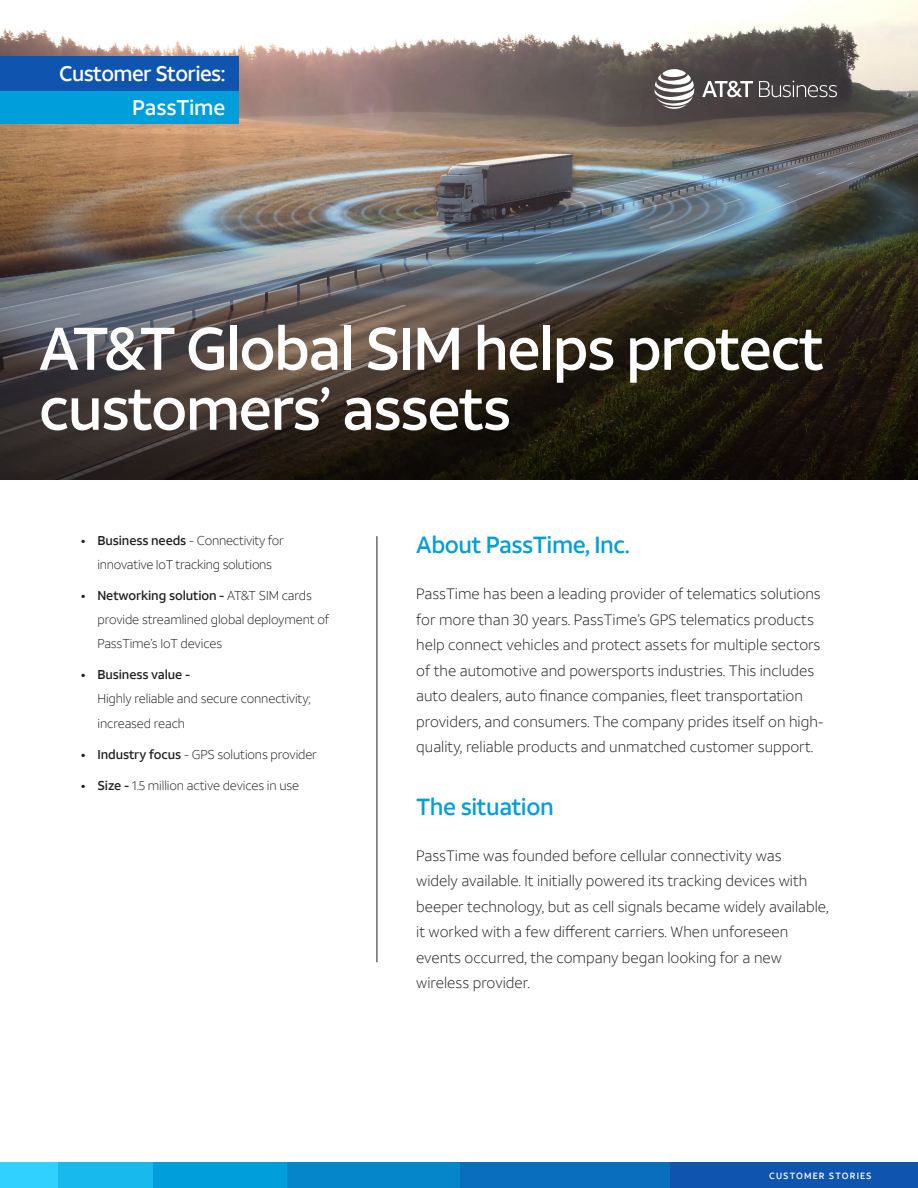
<style>
.page{position:relative;width:918px;height:1188px;background:#fff}
.page>*{position:absolute;margin:0;border:0;box-sizing:border-box;transform-origin:0 0}
.t1{font:500 60px/60px "ATT Aleck Sans";letter-spacing:-.03em;color:#fff}
.t2{font:500 23.25px "ATT Aleck Sans";letter-spacing:-.02em;color:#009fdb}
.t3{font:500 21.15px "ATT Aleck Sans";letter-spacing:-.01em;color:#fff}
.t4{font:500 21px "ATT Aleck Sans";letter-spacing:-.03em;color:#fff}
.t5{font:300 15px/25.5px "ATT Aleck Sans";color:#231f20}
.t6{font:300 12.75px/24px "ATT Aleck Sans";letter-spacing:-.01em;color:#231f20}
.t7{font:500 9px "ATT Aleck Sans";letter-spacing:.12em;color:#fff}
.s1{font-weight:700}
.s2{font-weight:500}
</style>
<div class="page">
<div style="left:669px;top:1163px;width:249px;height:25px;background:#0f54af"></div>
<div style="left:459px;top:1163px;width:211px;height:25px;background:#0a6ebe"></div>
<div style="left:287px;top:1163px;width:172px;height:25px;background:#0586cb"></div>
<div style="left:153px;top:1163px;width:134px;height:25px;background:#009fdb"></div>
<div style="left:57px;top:1163px;width:96px;height:25px;background:#18b9ed"></div>
<div style="left:0;top:1162px;width:57px;height:26px;background:#30d1ff"></div>
<img style="left:0;top:0;width:918px;height:147px">
<img style="left:0;top:147px;width:918px;height:333px">
<hr style="left:377px;top:536px;width:1px;height:426px;background:#231f20">
<div style="left:0;top:56px;width:239px;height:37px;background:#0f54af"></div>
<div style="left:0;top:92px;width:239px;height:32px;background:#009fdb"></div>
<svg style="left:654px;top:69px;width:40px;height:40px"></svg>
<svg style="left:702px;top:81px;width:51px;height:16px"></svg>
<svg style="left:759px;top:81px;width:78px;height:16px"></svg>
<h3 class="t4" style="left:59px;top:61px;width:168px">Customer Stories:</h3>
<h3 class="t3" style="left:132px;top:94px;width:95px">PassTime</h3>
<h1 class="t1" style="left:39px;top:319px;width:787px">AT&amp;T Global SIM helps protect customers’ assets</h1>
<p class="t6" style="left:81px;top:529px;width:204px;text-align:center"><span class="s1">•</span> <span class="s2">Business needs</span> - Connectivity for innovative IoT tracking solutions</p>
<p class="t6" style="left:97px;top:583px;width:233px;text-indent:-16px"><span class="s1">•</span> <span class="s2">Networking solution -</span> AT&amp;T SIM cards provide streamlined global deployment of<br>PassTime’s IoT devices</p>
<p class="t6" style="left:97px;top:662px;width:215px;text-indent:-16px"><span class="s1">•</span> <span class="s2">Business value -<br></span>Highly reliable and secure connectivity;</p>
<p class="t6" style="left:97px;top:712px;width:89px">increased reach</p>
<p class="t6" style="left:81px;top:742px;width:238px"><span class="s1">•</span> <span class="s2">Industry focus</span> - GPS solutions provider</p>
<p class="t6" style="left:81px;top:773px;width:220px"><span class="s1">•</span> <span class="s2">Size -</span> 1.5 million active devices in use</p>
<h2 class="t2" style="left:416px;top:531px;width:215px">About PassTime, Inc.</h2>
<p class="t5" style="left:416px;top:581px;width:409px">PassTime has been a leading provider of telematics solutions for more than 30 years. PassTime’s GPS telematics products help connect vehicles and protect assets for multiple sectors of the automotive and powersports industries. This includes auto dealers, auto finance companies, fleet transportation providers, and consumers. The company prides itself on high&shy;quality, reliable products and unmatched customer support.</p>
<h2 class="t2" style="left:416px;top:792px;width:139px">The situation</h2>
<p class="t5" style="left:416px;top:843px;width:414px">PassTime was founded before cellular connectivity was<br>widely available. It initially powered its tracking devices with beeper technology, but as cell signals became widely available, it worked with a few different carriers. When unforeseen events occurred, the company began looking for a new wireless provider.</p>
<p class="t7" style="left:769px;top:1170px;width:104px">CUSTOMER STORIES</p>
</div>
